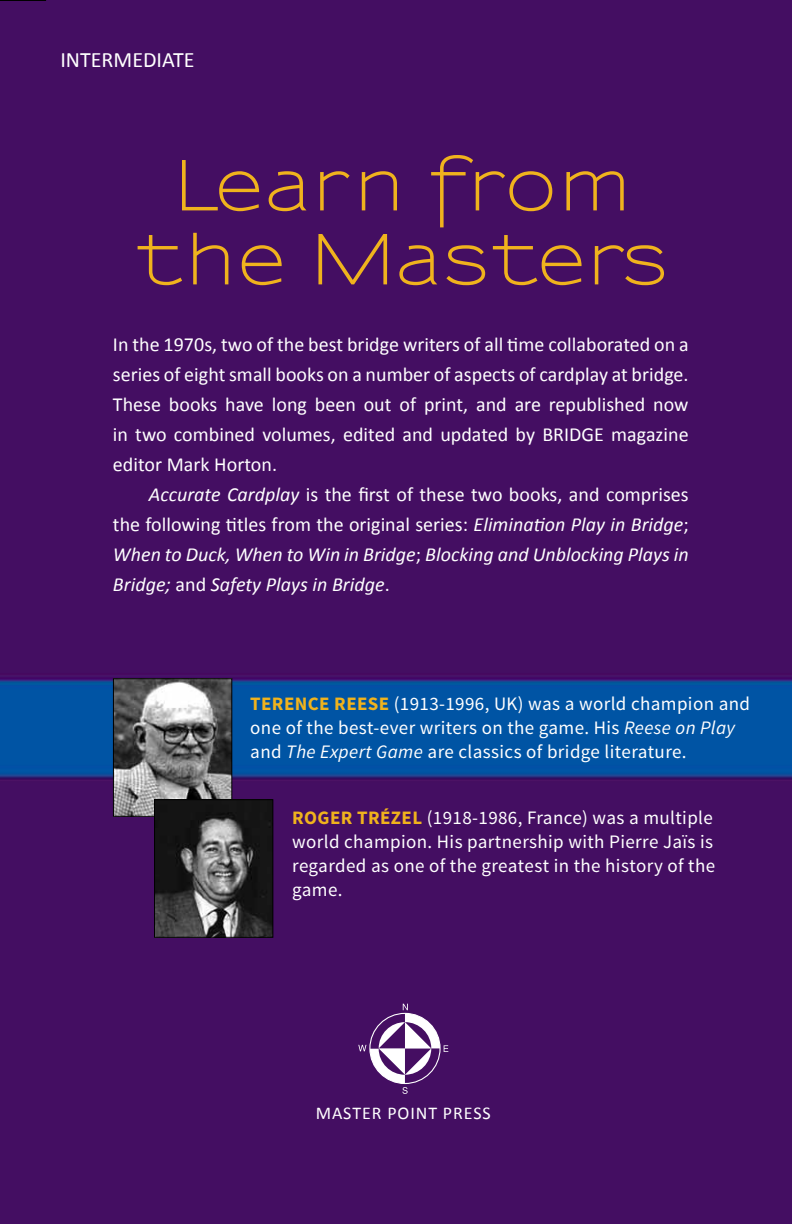
<style>
.page{position:relative;width:792px;height:1224px;background:#fff}
.page>*{position:absolute;margin:0;border:0;box-sizing:border-box;transform-origin:0 0}
.t1{font:600 68px/74px "Sansumi";letter-spacing:.05em;color:#f0b31d;text-align:center}
.t2{font:22px "Calibri";color:#fff}
.t3{font:20px/30px "Calibri";color:#fff;text-align:justify}
.t4{font:italic 20px/30px "Calibri";color:#fff;text-align:justify}
.t5{font:19px/24px "Source Sans Pro";letter-spacing:.02em;color:#fff}
.t6{font:18px "Calibri";letter-spacing:.05em;color:#fff}
.s1{font-style:normal}
.s2{font-weight:700;color:#f0b31d}
.s3{font-style:italic}
</style>
<div class="page">
<img style="left:0;top:0;width:792px;height:1224px">
<svg style="left:358px;top:1004px;width:90px;height:90px"></svg>
<div style="left:369px;top:1013px;width:72px;height:71px;border:1px solid #fff;border-radius:50%"></div>
<img style="left:115px;top:680px;width:115px;height:135px">
<div style="left:113px;top:678px;width:119px;height:139px;border:1px solid #000"></div>
<img style="left:156px;top:801px;width:115px;height:135px">
<div style="left:154px;top:799px;width:119px;height:139px;border:1px solid #000"></div>
<hr style="left:0;top:0;width:46px;height:1px;background:#000">
<p class="t2" style="left:60px;top:44px;width:136px">INTERMEDIATE</p>
<h1 class="t1" style="left:136px;top:153px;width:532px">Learn from the Masters</h1>
<p class="t3" style="left:113px;top:329px;width:577px">In the 1970s, two of the best bridge writers of all time collaborated on a series of eight small books on a number of aspects of cardplay at bridge.<br>These books have long been out of print, and are republished now in two combined volumes, edited and updated by BRIDGE magazine editor Mark Horton.</p>
<p class="t4" style="left:113px;top:479px;width:577px;text-indent:36px">Accurate Cardplay <span class="s1">is the first of these two books, and comprises the following titles from the original series:</span> Elimination Play in Bridge<span class="s1">; </span>When to Duck, When to Win in Bridge<span class="s1">;</span> Blocking and Unblocking Plays in Bridge; <span class="s1">and</span> Safety Plays in Bridge<span class="s1">.</span></p>
<p class="t5" style="left:250px;top:692px;width:501px"><span class="s2">TERENCE REESE</span> (1913-1996, UK) was a world champion and one of the best-ever writers on the game. His <span class="s3">Reese on Play </span>and <span class="s3">The Expert Game</span> are classics of bridge literature.</p>
<p class="t5" style="left:292px;top:806px;width:425px"><span class="s2">ROGER TRÉZEL</span> (1918-1986, France) was a multiple world champion. His partnership with Pierre Jaïs is regarded as one of the greatest in the history of the game.</p>
<p class="t6" style="left:316px;top:1101px;width:177px">MASTER POINT PRESS</p>
</div>
